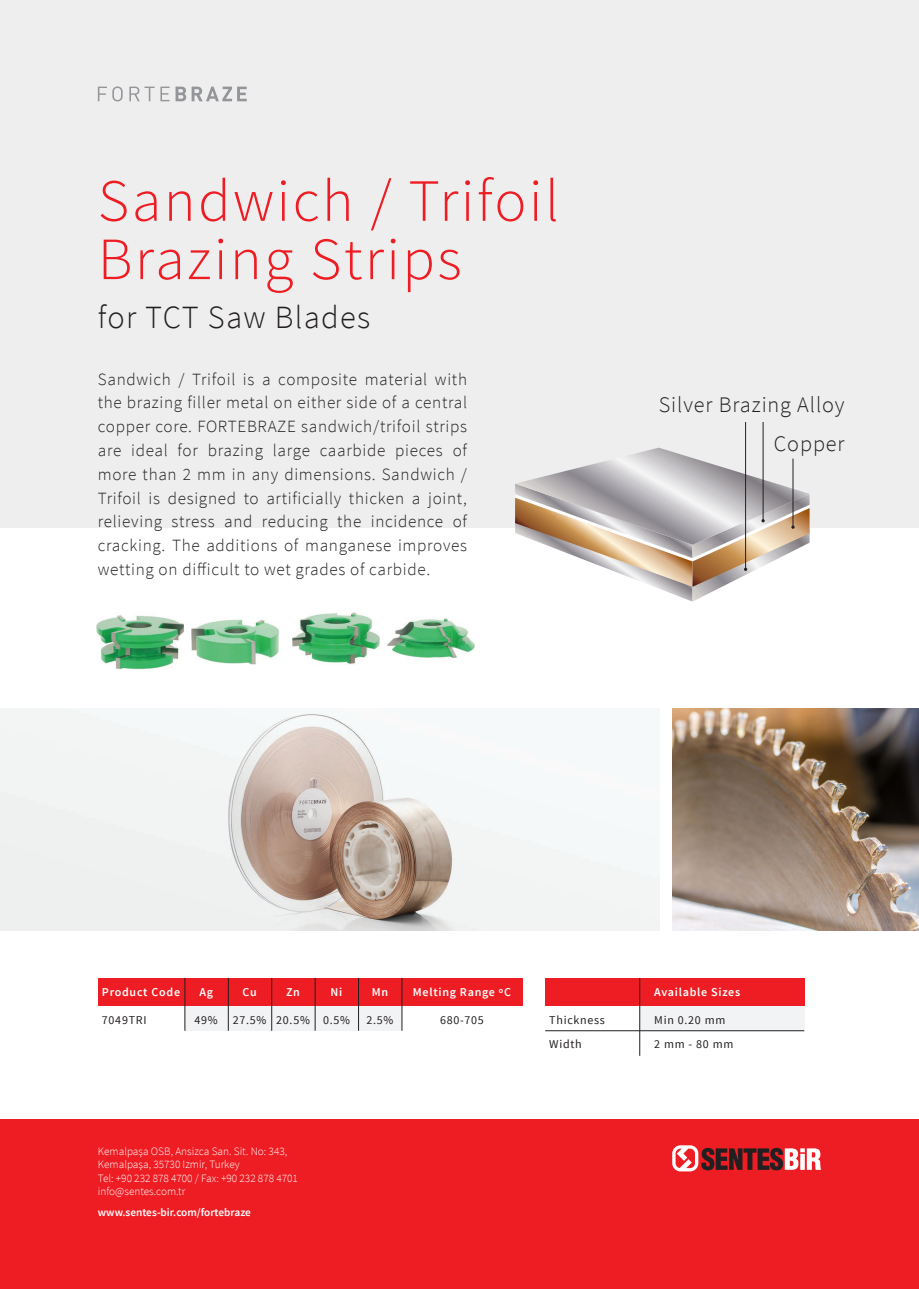
<style>
.page{position:relative;width:919px;height:1289px;background:#fff}
.page>*{position:absolute;margin:0;border:0;box-sizing:border-box;transform-origin:0 0}
.t1{font:300 59.85px/58.3px "Source Sans Pro";letter-spacing:.04em;color:#ee1d23}
.t2{font:300 32.4px "Source Sans Pro";letter-spacing:.04em;color:#231f20}
.t3{font:300 22.2px "Source Sans Pro";letter-spacing:.04em;color:#231f20}
.t4{font:300 17.1px/23.9px "Source Sans Pro";letter-spacing:.04em;color:#231f20;text-align:justify}
.t5{font:12px/24.3px "Source Sans Pro";letter-spacing:.06em;color:#231f20}
.t6{font:600 12px "Source Sans Pro";letter-spacing:.06em;color:#fff}
.t7{font:300 11.25px/13.5px "Source Sans Pro";color:#fff}
.t8{font:600 11.25px "Source Sans Pro";color:#fff}
</style>
<div class="page">
<img style="left:0;top:708px;width:659px;height:222px">
<div style="left:0;top:1119px;width:918px;height:169px;background:#ee1d23"></div>
<div style="left:0;top:0;width:918px;height:527px;background:#eeeeef"></div>
<svg style="left:672px;top:1145px;width:149px;height:26px"></svg>
<svg style="left:98px;top:86px;width:25px;height:15px"></svg>
<svg style="left:129px;top:87px;width:40px;height:14px"></svg>
<svg style="left:175px;top:87px;width:11px;height:14px"></svg>
<svg style="left:192px;top:87px;width:55px;height:14px"></svg>
<img style="left:97px;top:615px;width:87px;height:54px">
<img style="left:191px;top:619px;width:87px;height:46px">
<img style="left:293px;top:612px;width:87px;height:52px">
<img style="left:387px;top:618px;width:87px;height:40px">
<img style="left:672px;top:708px;width:246px;height:222px">
<hr style="left:762px;top:422px;width:1px;height:99px;background:#231f20">
<hr style="left:745px;top:422px;width:1px;height:147px;background:#231f20">
<svg style="left:515px;top:447px;width:294px;height:154px"></svg>
<div style="left:185px;top:985px;width:217px;height:45px;background:#f2f3f4"></div>
<div style="left:98px;top:977px;width:424px;height:28px;background:#ee1d23"></div>
<hr style="left:185px;top:977px;width:1px;height:53px;background:#231f20">
<hr style="left:315px;top:977px;width:1px;height:53px;background:#231f20">
<hr style="left:358px;top:977px;width:1px;height:53px;background:#231f20">
<hr style="left:271px;top:977px;width:1px;height:53px;background:#231f20">
<hr style="left:228px;top:977px;width:1px;height:53px;background:#231f20">
<hr style="left:401px;top:977px;width:1px;height:53px;background:#231f20">
<div style="left:639px;top:1004px;width:165px;height:26px;background:#f2f3f4"></div>
<div style="left:545px;top:977px;width:259px;height:28px;background:#ee1d23"></div>
<hr style="left:639px;top:977px;width:1px;height:78px;background:#231f20">
<hr style="left:545px;top:1030px;width:259px;height:1px;background:#231f20">
<h1 class="t1" style="left:98px;top:172px;width:463px">Sandwich / Trifoil<br>Brazing Strips</h1>
<h2 class="t2" style="left:98px;top:297px;width:274px">for TCT Saw Blades</h2>
<p class="t4" style="left:98px;top:367px;width:370px">Sandwich / Trifoil is a composite material with the brazing filler metal on either side of a central copper core. FORTEBRAZE sandwich/trifoil strips are ideal for brazing large caarbide pieces of more than 2 mm in any dimensions. Sandwich / Trifoil is designed to artificially thicken a joint, relieving stress and reducing the incidence of cracking. The additions of manganese improves wetting on difficult to wet grades of carbide.</p>
<p class="t3" style="left:658px;top:391px;width:187px">Silver Brazing Alloy</p>
<p class="t3" style="left:773px;top:430px;width:72px">Copper</p>
<p class="t6" style="left:102px;top:984px;width:80px">Product Code</p>
<p class="t6" style="left:242px;top:984px;width:16px">Cu</p>
<p class="t6" style="left:286px;top:984px;width:15px">Zn</p>
<p class="t5" style="left:102px;top:1007px;width:46px">7049TRI</p>
<p class="t5" style="left:233px;top:1007px;width:35px">27.5%</p>
<p class="t6" style="left:199px;top:984px;width:15px">Ag</p>
<p class="t5" style="left:195px;top:1007px;width:25px">49%</p>
<p class="t5" style="left:276px;top:1007px;width:35px">20.5%</p>
<p class="t6" style="left:330px;top:984px;width:13px">Ni</p>
<p class="t5" style="left:323px;top:1007px;width:28px">0.5%</p>
<p class="t5" style="left:440px;top:1007px;width:45px">680-705</p>
<p class="t6" style="left:371px;top:984px;width:18px">Mn</p>
<p class="t6" style="left:413px;top:984px;width:99px">Melting Range ºC</p>
<p class="t5" style="left:366px;top:1007px;width:28px">2.5%</p>
<p class="t5" style="left:549px;top:1007px;width:57px">Thickness<br>Width</p>
<p class="t7" style="left:98px;top:1144px;width:201px">Kemalpaşa OSB, Ansizca San. Sit. No: 343, Kemalpaşa, 35730 Izmir, Turkey<br>Tel: +90 232 878 4700 / Fax: +90 232 878 4701 info@sentes.com.tr</p>
<p class="t8" style="left:98px;top:1205px;width:155px">www.sentes-bir.com/fortebraze</p>
<p class="t6" style="left:654px;top:984px;width:87px">Available Sizes</p>
<p class="t5" style="left:654px;top:1007px;width:81px">Min 0.20 mm<br>2 mm - 80 mm</p>
</div>
